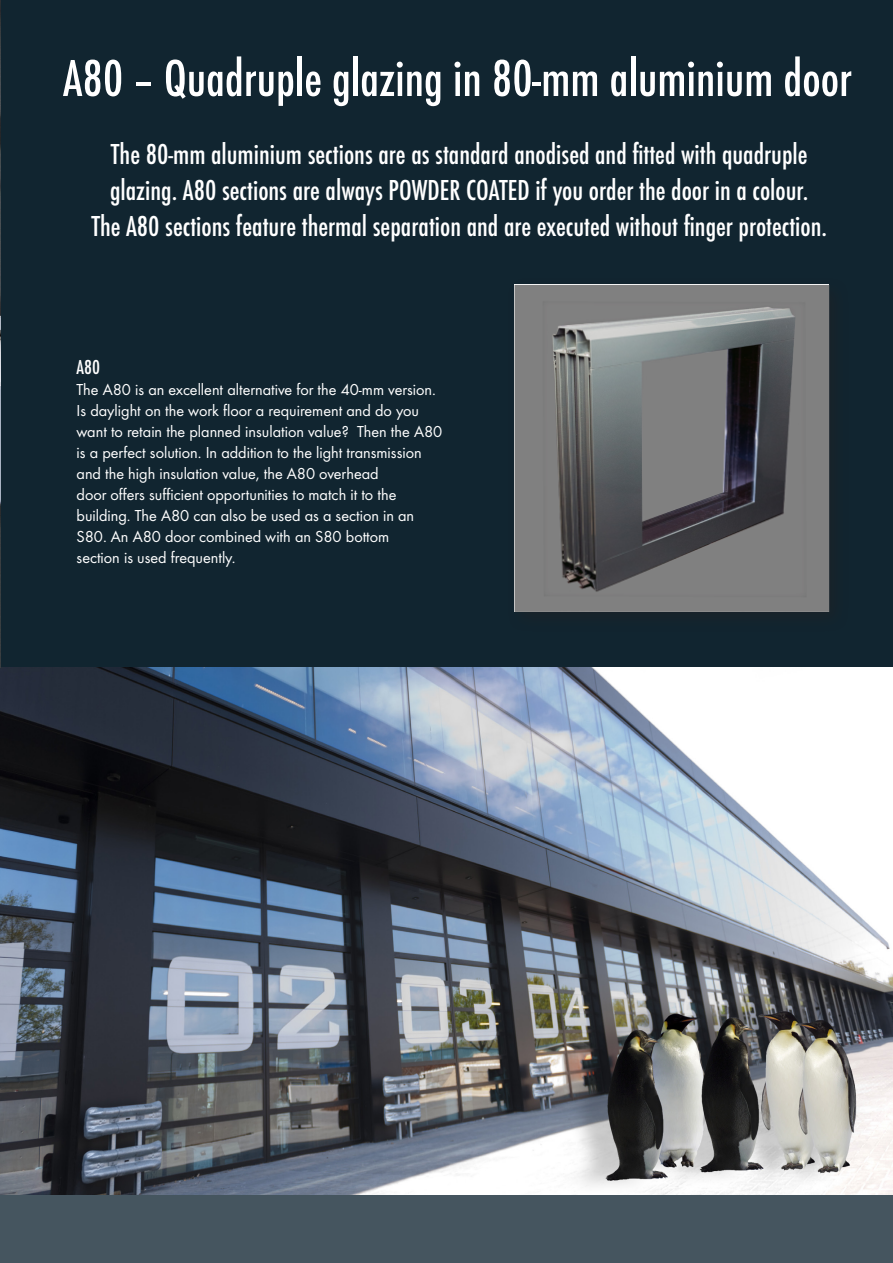
<style>
.page{position:relative;width:893px;height:1263px;background:#fff}
.page>*{position:absolute;margin:0;border:0;box-sizing:border-box;transform-origin:0 0}
.Kop{font:500 54px "Futura Con";color:#fff}
.t1{font:500 30px "Futura Con";color:#fff}
.t2{font:500 21px "Futura Con";color:#fff}
.t3{font:16.5px/21px "Futura Boo";color:#fff}
</style>
<div class="page">
<div style="left:0;top:0;width:893px;height:669px;background:#112530"></div>
<img style="left:0;top:668px;width:893px;height:527px">
<img style="left:0;top:0;width:1px;height:668px">
<div style="left:0;top:1195px;width:893px;height:68px;background:#45555f"></div>
<img style="left:514px;top:285px;width:315px;height:327px">
<p class="Kop" style="left:63px;top:48px;width:790px">A80 – Quadruple glazing in 80-mm aluminium door</p>
<p class="t1" style="left:111px;top:137px;width:698px">The 80-mm aluminium sections are as standard anodised and fitted with quadruple</p>
<p class="t1" style="left:110px;top:173px;width:700px">glazing. A80 sections are always POWDER COATED if you order the door in a colour.</p>
<p class="t1" style="left:91px;top:209px;width:737px">The A80 sections feature thermal separation and are executed without finger protection.</p>
<p class="t2" style="left:77px;top:355px;width:25px">A80</p>
<p class="t3" style="left:77px;top:379px;width:367px">The A80 is an excellent alternative for the 40-mm version.<br>Is daylight on the work floor a requirement and do you want to retain the planned insulation value? Then the A80 is a perfect solution. In addition to the light transmission and the high insulation value, the A80 overhead</p>
<p class="t3" style="left:77px;top:484px;width:321px">door offers sufficient opportunities to match it to the</p>
<p class="t3" style="left:77px;top:505px;width:339px">building. The A80 can also be used as a section in an<br>S80. An A80 door combined with an S80 bottom</p>
<p class="t3" style="left:77px;top:547px;width:161px">section is used frequently.</p>
</div>
